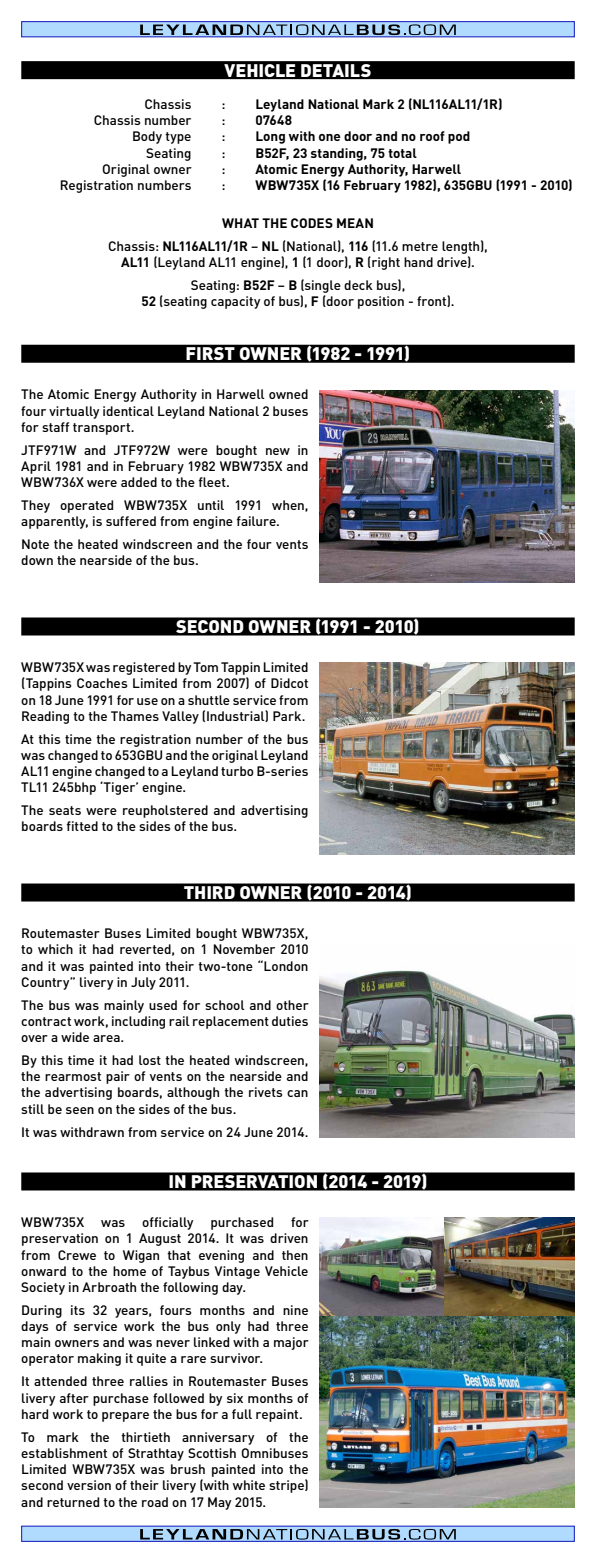
<style>
.page{position:relative;width:596px;height:1563px;background:#fff}
.page>*{position:absolute;margin:0;border:0;box-sizing:border-box;transform-origin:0 0}
.t1{font:900 18px "DIN Pro";letter-spacing:-.005em;color:#fff}
.t2{font:500 13.5px/16.2px "DIN Pro";letter-spacing:-.005em;color:#000;text-align:justify}
.t3{font:700 13.5px "DIN Pro";letter-spacing:-.005em;color:#000}
.s1{font-weight:700}
</style>
<div class="page">
<svg style="left:21px;top:1525px;width:553px;height:16px;background:#a0c2f2"></svg>
<svg style="left:140px;top:1529px;width:315px;height:10px;background:#7592aa"></svg>
<div style="left:21px;top:21px;width:553px;height:16px;background:#b0dafe;border:1px solid #1016b9"></div>
<svg style="left:140px;top:24px;width:315px;height:11px"></svg>
<div style="left:21px;top:61px;width:553px;height:18px;background:#000"></div>
<div style="left:21px;top:345px;width:553px;height:18px;background:#000"></div>
<div style="left:21px;top:617px;width:553px;height:18px;background:#000"></div>
<div style="left:21px;top:883px;width:553px;height:18px;background:#000"></div>
<div style="left:21px;top:1172px;width:553px;height:18px;background:#000"></div>
<img style="left:319px;top:391px;width:255px;height:191px">
<img style="left:319px;top:663px;width:255px;height:191px">
<img style="left:319px;top:970px;width:255px;height:167px">
<img style="left:319px;top:1315px;width:255px;height:192px">
<img style="left:319px;top:1218px;width:124px;height:97px">
<img style="left:443px;top:1218px;width:131px;height:97px">
<h1 class="t1" style="left:224px;top:55px;width:148px">VEHICLE DETAILS</h1>
<p class="t2" style="left:144px;top:95px;width:48px">Chassis</p>
<p class="t2" style="left:221px;top:95px;width:6px">:</p>
<p class="t3" style="left:255px;top:93px;width:248px">Leyland National Mark 2 (NL116AL11/1R)</p>
<p class="t2" style="left:94px;top:111px;width:99px">Chassis number</p>
<p class="t2" style="left:221px;top:111px;width:6px">:</p>
<p class="t3" style="left:255px;top:109px;width:38px">07648</p>
<p class="t2" style="left:132px;top:127px;width:61px">Body type</p>
<p class="t2" style="left:221px;top:127px;width:6px">:</p>
<p class="t3" style="left:255px;top:125px;width:216px">Long with one door and no roof pod</p>
<p class="t2" style="left:146px;top:143px;width:47px">Seating</p>
<p class="t2" style="left:221px;top:143px;width:6px">:</p>
<p class="t3" style="left:255px;top:141px;width:163px">B52F, 23 standing, 75 total</p>
<p class="t2" style="left:102px;top:159px;width:91px">Original owner</p>
<p class="t2" style="left:221px;top:159px;width:6px">:</p>
<p class="t3" style="left:255px;top:158px;width:207px">Atomic Energy Authority, Harwell</p>
<p class="t2" style="left:60px;top:176px;width:133px">Registration numbers</p>
<p class="t2" style="left:221px;top:176px;width:6px">:</p>
<p class="t3" style="left:255px;top:174px;width:318px">WBW735X (16 February 1982), 635GBU (1991 - 2010)</p>
<p class="t2" style="left:108px;top:210px;width:381px;line-height:23px;text-align:center"><span class="s1">WHAT THE CODES MEAN<br></span>Chassis: <span class="s1">NL116AL11/1R</span> – <span class="s1">NL</span> (National), <span class="s1">116</span> (11.6 metre length),</p>
<p class="t2" style="left:121px;top:249px;width:355px;line-height:23px;text-align:center"><span class="s1">AL11</span> (Leyland AL11 engine), <span class="s1">1</span> (1 door), <span class="s1">R</span> (right hand drive).<br>Seating: <span class="s1">B52F</span> – <span class="s1">B</span> (single deck bus),</p>
<p class="t2" style="left:141px;top:292px;width:314px"><span class="s1">52</span> (seating capacity of bus), <span class="s1">F</span> (door position - front).</p>
<h1 class="t1" style="left:185px;top:338px;width:226px">FIRST OWNER (1982 - 1991)</h1>
<p class="t2" style="left:21px;top:385px;width:289px">The Atomic Energy Authority in Harwell owned four virtually identical Leyland National 2 buses for staff transport.</p>
<p class="t2" style="left:21px;top:440px;width:289px">JTF971W and JTF972W were bought new in April 1981 and in February 1982 WBW735X and WBW736X were added to the fleet.</p>
<p class="t2" style="left:21px;top:495px;width:289px">They operated WBW735X until 1991 when, apparently, is suffered from engine failure.</p>
<p class="t2" style="left:21px;top:535px;width:289px">Note the heated windscreen and the four vents down the nearside of the bus.</p>
<h1 class="t1" style="left:176px;top:611px;width:245px">SECOND OWNER (1991 - 2010)</h1>
<p class="t2" style="left:21px;top:657px;width:289px">WBW735X was registered by Tom Tappin Limited (Tappins Coaches Limited from 2007) of Didcot on 18 June 1991 for use on a shuttle service from Reading to the Thames Valley (Industrial) Park.</p>
<p class="t2" style="left:21px;top:729px;width:289px">At this time the registration number of the bus was changed to 653GBU and the original Leyland AL11 engine changed to a Leyland turbo B-series TL11 245bhp ‘Tiger’ engine.</p>
<p class="t2" style="left:21px;top:801px;width:289px">The seats were reupholstered and advertising boards fitted to the sides of the bus.</p>
<h1 class="t1" style="left:184px;top:877px;width:229px">THIRD OWNER (2010 - 2014)</h1>
<p class="t2" style="left:21px;top:923px;width:289px">Routemaster Buses Limited bought WBW735X, to which it had reverted, on 1 November 2010 and it was painted into their two-tone “London Country” livery in July 2011.</p>
<p class="t2" style="left:21px;top:995px;width:289px">The bus was mainly used for school and other contract work, including rail replacement duties over a wide area.</p>
<p class="t2" style="left:21px;top:1050px;width:289px">By this time it had lost the heated windscreen, the rearmost pair of vents on the nearside and the advertising boards, although the rivets can still be seen on the sides of the bus.</p>
<p class="t2" style="left:21px;top:1122px;width:288px">It was withdrawn from service on 24 June 2014.</p>
<h1 class="t1" style="left:168px;top:1166px;width:260px">IN PRESERVATION (2014 - 2019)</h1>
<p class="t2" style="left:21px;top:1212px;width:64px">WBW735X</p>
<p class="t2" style="left:101px;top:1212px;width:26px">was</p>
<p class="t2" style="left:142px;top:1212px;width:53px">officially</p>
<p class="t2" style="left:210px;top:1212px;width:65px">purchased</p>
<p class="t2" style="left:21px;top:1212px;width:289px;text-indent:270px">for preservation on 1 August 2014. It was driven from Crewe to Wigan that evening and then onward to the home of Taybus Vintage Vehicle Society in Arbroath the following day.</p>
<p class="t2" style="left:21px;top:1300px;width:289px">During its 32 years, fours months and nine days of service work the bus only had three main owners and was never linked with a major operator making it quite a rare survivor.</p>
<p class="t2" style="left:21px;top:1372px;width:289px">It attended three rallies in Routemaster Buses livery after purchase followed by six months of hard work to prepare the bus for a full repaint.</p>
<p class="t2" style="left:21px;top:1427px;width:289px">To mark the thirtieth anniversary of the establishment of Strathtay Scottish Omnibuses Limited WBW735X was brush painted into the second version of their livery (with white stripe) and returned to the road on 17 May 2015.</p>
</div>
